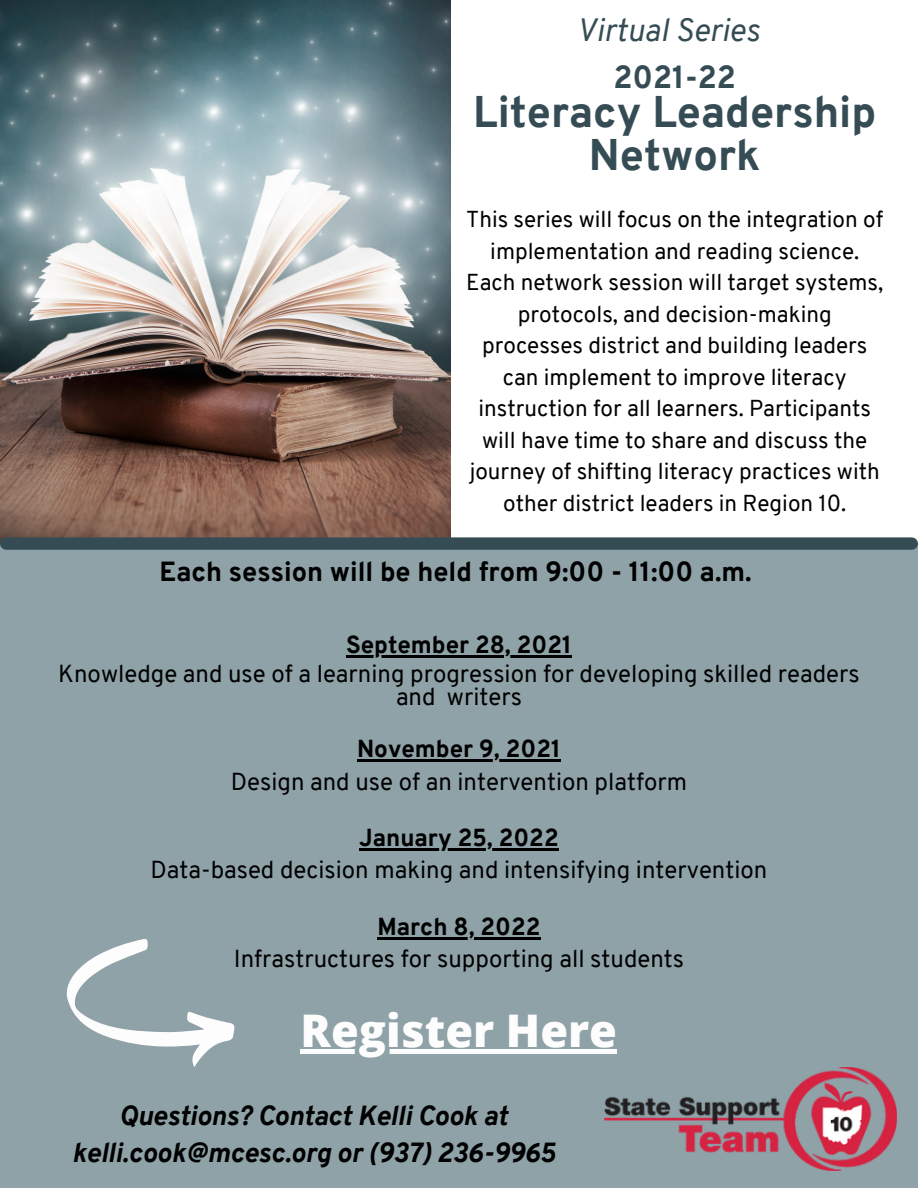
<style>
.page{position:relative;width:918px;height:1188px;background:#fff}
.page>*{position:absolute;margin:0;border:0;box-sizing:border-box;transform-origin:0 0}
.t1{font:800 45px "Open Sans";color:#fefdfd}
.t2{font:800 43.2px/42.8px "Overpass";color:#364c54;text-align:center}
.t3{font:italic 31.5px "Overpass";color:#364c54}
.t4{font:800 31.2px "Overpass";color:#364c54}
.t5{font:italic 800 27px/37.2px "Overpass";color:#000;text-align:center}
.t6{font:800 27px "Overpass";color:#000}
.t7{font:24px/23.7px "Overpass";color:#000;text-align:center}
.t8{font:800 24px "Overpass";color:#000}
.t9{font:22.5px/31.5px "Overpass";color:#000;text-align:center}
</style>
<div class="page">
<img style="left:0;top:0;width:450px;height:543px">
<div style="left:0;top:544px;width:918px;height:644px;background:#8ea2a8"></div>
<img style="left:605px;top:1067px;width:291px;height:104px">
<hr style="left:346px;top:656px;width:226px;height:2px;background:#000">
<hr style="left:357px;top:759px;width:204px;height:2px;background:#000">
<hr style="left:359px;top:848px;width:200px;height:2px;background:#000">
<hr style="left:377px;top:937px;width:164px;height:2px;background:#000">
<div style="left:6px;top:537px;width:906px;height:13px;background:#364c54"></div>
<svg style="left:67px;top:939px;width:167px;height:128px"></svg>
<div style="left:301px;top:1049px;width:316px;height:5px;background:#fefdfd"></div>
<p class="t3" style="left:576px;top:17px;width:185px">Virtual Series</p>
<p class="t4" style="left:613px;top:64px;width:124px">2021-22</p>
<p class="t2" style="left:473px;top:95px;width:405px">Literacy Leadership<br>Network</p>
<p class="t9" style="left:466px;top:206px;width:418px">This series will focus on the integration of implementation and reading science.<br>Each network session will target systems, protocols, and decision-making processes district and building leaders can implement to improve literacy instruction for all learners. Participants will have time to share and discuss the journey of shifting literacy practices with other district leaders in Region 10.</p>
<p class="t6" style="left:160px;top:561px;width:594px">Each session will be held from 9:00 - 11:00 a.m.</p>
<p class="t8" style="left:346px;top:635px;width:227px">September 28, 2021</p>
<p class="t7" style="left:58px;top:664px;width:803px">Knowledge and use of a learning progression for developing skilled readers and writers</p>
<p class="t8" style="left:357px;top:739px;width:205px">November 9, 2021</p>
<p class="t7" style="left:231px;top:772px;width:458px">Design and use of an intervention platform</p>
<p class="t8" style="left:359px;top:828px;width:201px">January 25, 2022</p>
<p class="t7" style="left:151px;top:861px;width:618px">Data-based decision making and intensifying intervention</p>
<p class="t8" style="left:377px;top:917px;width:165px">March 8, 2022</p>
<p class="t7" style="left:234px;top:949px;width:452px">Infrastructures for supporting all students</p>
<p class="t1" style="left:301px;top:999px;width:318px">Register Here</p>
<p class="t5" style="left:72px;top:1100px;width:484px">Questions? Contact Kelli Cook at kelli.cook@mcesc.org or (937) 236-9965</p>
</div>
